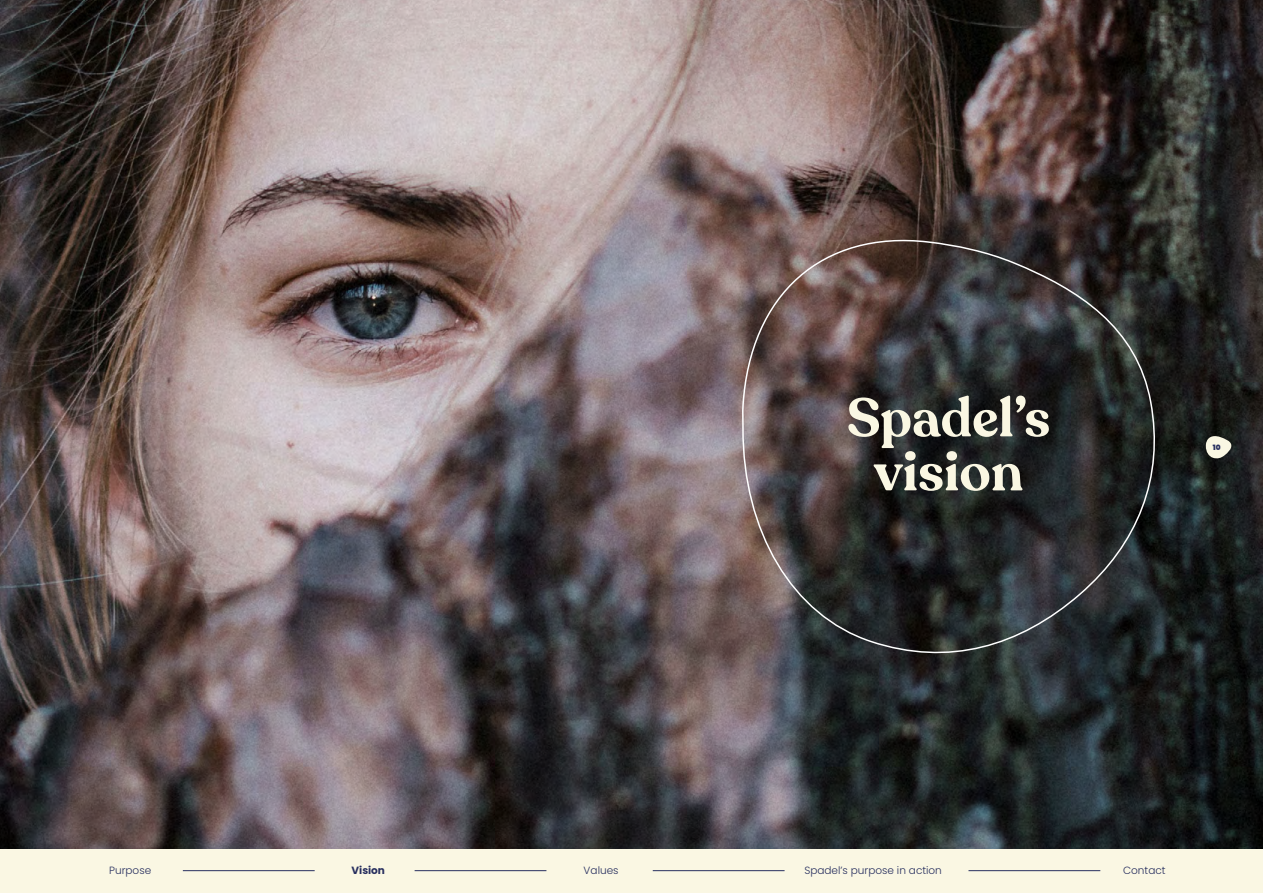
<style>
.page{position:relative;width:1263px;height:893px;background:#fff}
.page>*{position:absolute;margin:0;border:0;box-sizing:border-box;transform-origin:0 0}
.t1{font:600 54px/54px "Recoleta";color:#faf7e3;text-align:center}
.t2{font:300 10.5px "Poppins";color:#272f5f}
.t3{font:700 10.5px "Poppins";color:#272f5f}
.t4{font:900 7.35px "Poppins";color:#272f5f}
</style>
<div class="page">
<img style="left:0;top:0;width:1263px;height:849px">
<svg style="left:741px;top:230px;width:425px;height:437px;background:#383535"></svg>
<svg style="left:1206px;top:435px;width:26px;height:24px"></svg>
<div style="left:0;top:849px;width:1263px;height:44px;background:#faf7e3"></div>
<hr style="left:183px;top:870px;width:132px;height:1px;background:#272f5f">
<hr style="left:415px;top:870px;width:131px;height:1px;background:#272f5f">
<hr style="left:653px;top:870px;width:131px;height:1px;background:#272f5f">
<hr style="left:968px;top:870px;width:132px;height:1px;background:#272f5f">
<p class="t1" style="left:847px;top:392px;width:205px">Spadel’s vision</p>
<p class="t4" style="left:1213px;top:443px;width:9px">10</p>
<p class="t2" style="left:109px;top:864px;width:44px">Purpose</p>
<p class="t3" style="left:352px;top:864px;width:35px">Vision</p>
<p class="t2" style="left:584px;top:864px;width:36px">Values</p>
<p class="t2" style="left:804px;top:864px;width:139px">Spadel’s purpose in action</p>
<p class="t2" style="left:1123px;top:864px;width:44px">Contact</p>
</div>
